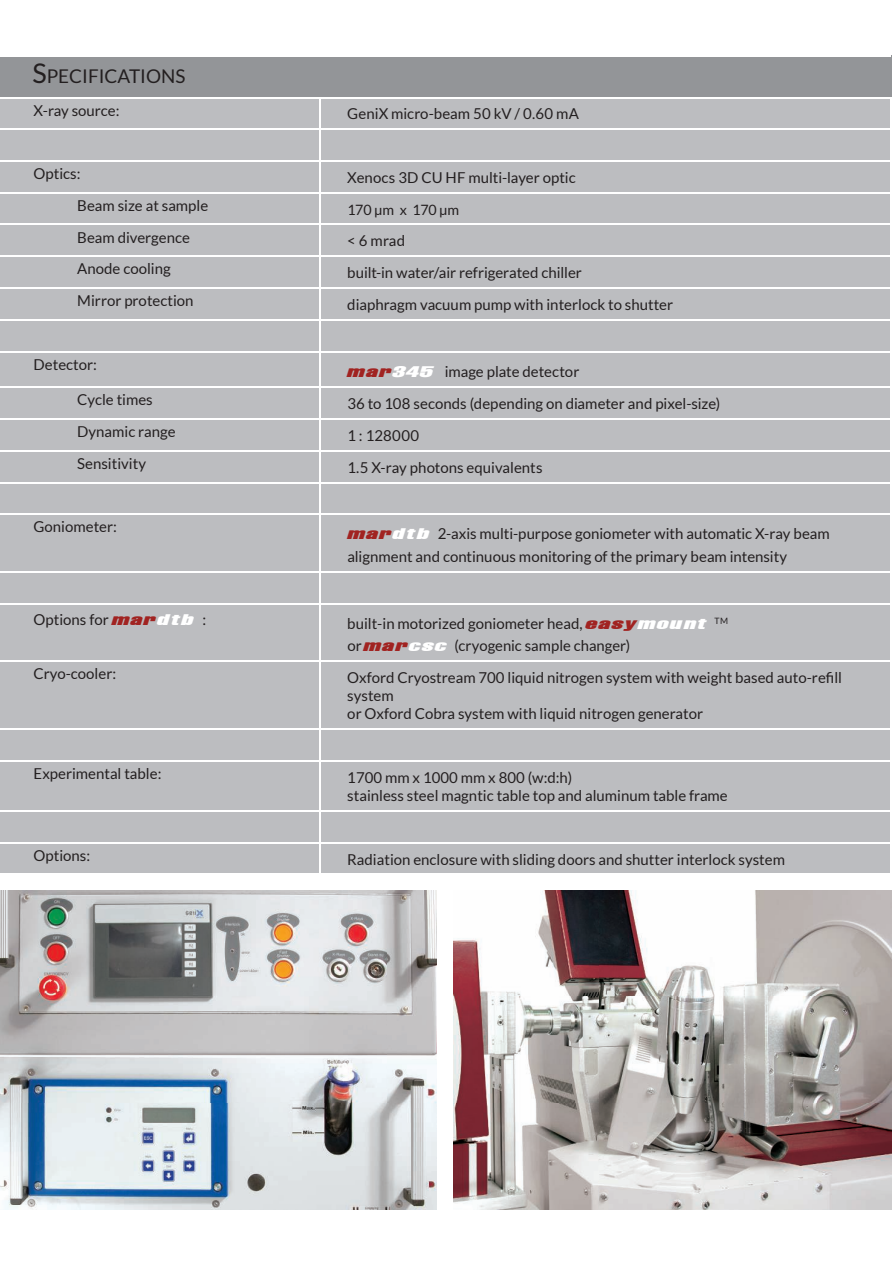
<style>
.page{position:relative;width:893px;height:1263px;background:#fff}
.page>*{position:absolute;margin:0;border:0;box-sizing:border-box;transform-origin:0 0}
.t1{font:18.9px "Lato";color:#231f20}
.t2{font:15px/18px "Lato";color:#231f20}
.t3{font:14.25px "Lato";letter-spacing:-.01em;color:#231f20}
.s1{font-size:27px}
.s2{font-family:"A Amar";font-weight:700;color:#a12321}
.s3{font-family:"A Amar";font-weight:700;color:#fff}
</style>
<div class="page">
<div style="left:0;top:55px;width:891px;height:42px;background:#939598"></div>
<div style="left:0;top:99px;width:890px;height:774px;background:#bcbdc0"></div>
<hr style="left:0;top:53px;width:320px;height:3px;background:#fff">
<hr style="left:320px;top:53px;width:571px;height:3px;background:#fff">
<hr style="left:320px;top:98px;width:1px;height:31px;background:#fff">
<hr style="left:0;top:129px;width:320px;height:1px;background:#fff">
<hr style="left:320px;top:129px;width:572px;height:1px;background:#fff">
<hr style="left:320px;top:130px;width:1px;height:31px;background:#fff">
<hr style="left:0;top:161px;width:320px;height:1px;background:#fff">
<hr style="left:320px;top:161px;width:572px;height:1px;background:#fff">
<hr style="left:320px;top:162px;width:1px;height:31px;background:#fff">
<hr style="left:0;top:193px;width:320px;height:1px;background:#fff">
<hr style="left:320px;top:193px;width:572px;height:1px;background:#fff">
<hr style="left:320px;top:194px;width:1px;height:30px;background:#fff">
<hr style="left:0;top:224px;width:320px;height:1px;background:#fff">
<hr style="left:320px;top:224px;width:572px;height:1px;background:#fff">
<hr style="left:320px;top:225px;width:1px;height:31px;background:#fff">
<hr style="left:0;top:256px;width:320px;height:1px;background:#fff">
<hr style="left:320px;top:256px;width:572px;height:1px;background:#fff">
<hr style="left:320px;top:257px;width:1px;height:31px;background:#fff">
<hr style="left:0;top:288px;width:320px;height:1px;background:#fff">
<hr style="left:320px;top:288px;width:572px;height:1px;background:#fff">
<hr style="left:320px;top:289px;width:1px;height:31px;background:#fff">
<hr style="left:0;top:320px;width:320px;height:1px;background:#fff">
<hr style="left:320px;top:320px;width:572px;height:1px;background:#fff">
<hr style="left:320px;top:321px;width:1px;height:30px;background:#fff">
<hr style="left:0;top:351px;width:320px;height:2px;background:#fff">
<hr style="left:320px;top:351px;width:572px;height:2px;background:#fff">
<hr style="left:320px;top:353px;width:1px;height:33px;background:#fff">
<hr style="left:0;top:386px;width:320px;height:1px;background:#fff">
<hr style="left:320px;top:386px;width:572px;height:1px;background:#fff">
<hr style="left:320px;top:387px;width:1px;height:31px;background:#fff">
<hr style="left:0;top:418px;width:320px;height:1px;background:#fff">
<hr style="left:320px;top:418px;width:572px;height:1px;background:#fff">
<hr style="left:320px;top:419px;width:1px;height:31px;background:#fff">
<hr style="left:0;top:450px;width:320px;height:1px;background:#fff">
<hr style="left:320px;top:450px;width:572px;height:1px;background:#fff">
<hr style="left:320px;top:451px;width:1px;height:31px;background:#fff">
<hr style="left:0;top:482px;width:320px;height:1px;background:#fff">
<hr style="left:320px;top:482px;width:572px;height:1px;background:#fff">
<hr style="left:320px;top:483px;width:1px;height:31px;background:#fff">
<hr style="left:0;top:514px;width:320px;height:1px;background:#fff">
<hr style="left:320px;top:514px;width:572px;height:1px;background:#fff">
<hr style="left:320px;top:515px;width:1px;height:56px;background:#fff">
<hr style="left:0;top:571px;width:320px;height:1px;background:#fff">
<hr style="left:320px;top:571px;width:572px;height:1px;background:#fff">
<hr style="left:320px;top:572px;width:1px;height:31px;background:#fff">
<hr style="left:0;top:603px;width:320px;height:1px;background:#fff">
<hr style="left:320px;top:603px;width:572px;height:1px;background:#fff">
<hr style="left:320px;top:604px;width:1px;height:56px;background:#fff">
<hr style="left:0;top:660px;width:320px;height:1px;background:#fff">
<hr style="left:320px;top:660px;width:572px;height:1px;background:#fff">
<hr style="left:320px;top:661px;width:1px;height:67px;background:#fff">
<hr style="left:0;top:728px;width:320px;height:1px;background:#fff">
<hr style="left:320px;top:728px;width:572px;height:1px;background:#fff">
<hr style="left:320px;top:729px;width:1px;height:31px;background:#fff">
<hr style="left:0;top:760px;width:320px;height:1px;background:#fff">
<hr style="left:320px;top:760px;width:572px;height:1px;background:#fff">
<hr style="left:320px;top:761px;width:1px;height:49px;background:#fff">
<hr style="left:0;top:810px;width:320px;height:1px;background:#fff">
<hr style="left:320px;top:810px;width:572px;height:1px;background:#fff">
<hr style="left:320px;top:811px;width:1px;height:31px;background:#fff">
<hr style="left:0;top:842px;width:320px;height:1px;background:#fff">
<hr style="left:320px;top:842px;width:572px;height:1px;background:#fff">
<hr style="left:320px;top:843px;width:1px;height:31px;background:#fff">
<img style="left:0;top:890px;width:436px;height:319px">
<img style="left:453px;top:890px;width:438px;height:319px">
<p class="t1" style="left:32px;top:65px;width:154px"><span class="s1">S</span>PECIFICATIONS</p>
<p class="t2" style="left:34px;top:102px;width:87px">X-ray source:</p>
<p class="t2" style="left:347px;top:106px;width:233px">GeniX micro-beam 50 kV / 0.60 mA</p>
<p class="t2" style="left:34px;top:166px;width:48px">Optics:</p>
<p class="t2" style="left:347px;top:170px;width:230px">Xenocs 3D CU HF multi-layer optic</p>
<p class="t2" style="left:77px;top:198px;width:132px">Beam size at sample</p>
<p class="t3" style="left:347px;top:203px;width:113px">170 µm x 170 µm</p>
<p class="t2" style="left:77px;top:229px;width:114px">Beam divergence</p>
<p class="t2" style="left:347px;top:233px;width:59px">&lt; 6 mrad</p>
<p class="t2" style="left:77px;top:261px;width:95px">Anode cooling</p>
<p class="t2" style="left:347px;top:265px;width:236px">built-in water/air refrigerated chiller</p>
<p class="t2" style="left:77px;top:293px;width:118px">Mirror protection</p>
<p class="t2" style="left:347px;top:297px;width:327px">diaphragm vacuum pump with interlock to shutter</p>
<p class="t2" style="left:34px;top:357px;width:65px">Detector:</p>
<p class="t2" style="left:347px;top:363px;width:234px"><span class="s2">mar</span><span class="s3">345</span> image plate detector</p>
<p class="t2" style="left:77px;top:391px;width:77px">Cycle times</p>
<p class="t2" style="left:347px;top:395px;width:374px">36 to 108 seconds (depending on diameter and pixel-size)</p>
<p class="t2" style="left:77px;top:423px;width:100px">Dynamic range</p>
<p class="t2" style="left:347px;top:427px;width:74px">1 : 128000</p>
<p class="t2" style="left:77px;top:455px;width:70px">Sensitivity</p>
<p class="t2" style="left:347px;top:459px;width:197px">1.5 X-ray photons equivalents</p>
<p class="t2" style="left:34px;top:519px;width:85px">Goniometer:</p>
<p class="t2" style="left:347px;top:524px;width:484px;line-height:22.5px"><span class="s2">mar</span><span class="s3">dtb</span> 2-axis multi-purpose goniometer with automatic X-ray beam alignment and continuous monitoring of the primary beam intensity</p>
<p class="t2" style="left:34px;top:611px;width:174px">Options for <span class="s2">mar</span><span class="s3">dtb</span> :</p>
<p class="t2" style="left:347px;top:613px;width:382px;line-height:22.5px">built-in motorized goniometer head, <span class="s2">easy</span><span class="s3">mount</span> <sup>TM </sup>or<span class="s2">mar</span><span class="s3">csc</span> (cryogenic sample changer)</p>
<p class="t2" style="left:34px;top:666px;width:84px">Cryo-cooler:</p>
<p class="t2" style="left:347px;top:669px;width:496px">Oxford Cryostream 700 liquid nitrogen system with weight based auto-refill system<br>or Oxford Cobra system with liquid nitrogen generator</p>
<p class="t2" style="left:34px;top:765px;width:129px">Experimental table:</p>
<p class="t2" style="left:347px;top:769px;width:382px">1700 mm x 1000 mm x 800 (w:d:h)<br>stainless steel magntic table top and aluminum table frame</p>
<p class="t2" style="left:34px;top:847px;width:58px">Options:</p>
<p class="t2" style="left:347px;top:851px;width:439px">Radiation enclosure with sliding doors and shutter interlock system</p>
</div>
